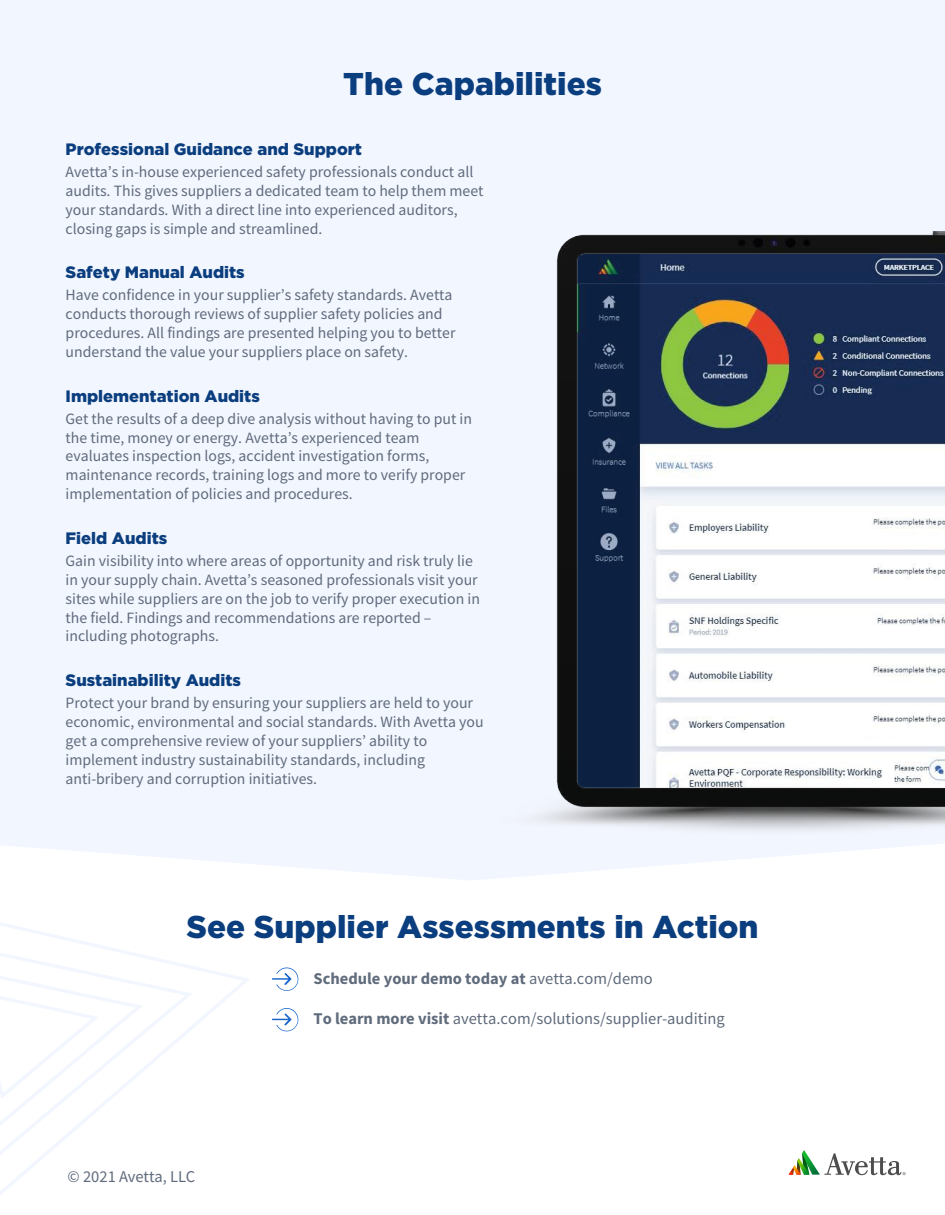
<style>
.page{position:relative;width:945px;height:1215px;background:#fff}
.page>*{position:absolute;margin:0;border:0;box-sizing:border-box;transform-origin:0 0}
.t1{font:900 31.5px "Gotham";color:#0b3e7e}
.t2{font:900 16.5px "Gotham";color:#0b3e7e}
.t3{font:16.5px "Source Sans Pro";color:#606b7c}
.t4{font:700 16.5px "Source Sans Pro";color:#606b7c}
.t5{font:15.75px/18.9px "Source Sans Pro";color:#606b7c}
.s1{font-weight:400}
.s2{font-weight:700}
</style>
<div class="page">
<div style="left:0;top:0;width:945px;height:880px;background:#f2f6ff"></div>
<svg style="left:272px;top:968px;width:26px;height:23px"></svg>
<svg style="left:272px;top:1008px;width:26px;height:23px"></svg>
<svg style="left:789px;top:1150px;width:117px;height:25px"></svg>
<svg style="left:0;top:923px;width:249px;height:272px"></svg>
<img style="left:485px;top:231px;width:460px;height:606px">
<h1 class="t1" style="left:343px;top:62px;width:260px">The Capabilities</h1>
<p class="t2" style="left:66px;top:138px;width:298px">Professional Guidance and Support</p>
<p class="t5" style="left:66px;top:162px;width:419px">Avetta’s in-house experienced safety professionals conduct all audits. This gives suppliers a dedicated team to help them meet your standards. With a direct line into experienced auditors, closing gaps is simple and streamlined.</p>
<p class="t2" style="left:66px;top:261px;width:181px">Safety Manual Audits</p>
<p class="t5" style="left:66px;top:286px;width:391px">Have confidence in your supplier’s safety standards. Avetta conducts thorough reviews of supplier safety policies and procedures. All findings are presented helping you to better understand the value your suppliers place on safety.</p>
<p class="t2" style="left:66px;top:385px;width:196px">Implementation Audits</p>
<p class="t5" style="left:66px;top:409px;width:408px">Get the results of a deep dive analysis without having to put in the time, money or energy. Avetta’s experienced team evaluates inspection logs, accident investigation forms, maintenance records, training logs and more to verify proper implementation of policies and procedures.</p>
<p class="t2" style="left:66px;top:527px;width:103px">Field Audits</p>
<p class="t5" style="left:66px;top:551px;width:416px">Gain visibility into where areas of opportunity and risk truly lie in your supply chain. Avetta’s seasoned professionals visit your sites while suppliers are on the job to verify proper execution in the field. Findings and recommendations are reported – including photographs.</p>
<p class="t2" style="left:66px;top:669px;width:177px">Sustainability Audits</p>
<p class="t5" style="left:66px;top:693px;width:420px">Protect your brand by ensuring your suppliers are held to your economic, environmental and social standards. With Avetta you get a comprehensive review of your suppliers’ ability to implement industry sustainability standards, including anti-bribery and corruption initiatives.</p>
<h1 class="t1" style="left:187px;top:905px;width:573px">See Supplier Assessments in Action</h1>
<p class="t3" style="left:68px;top:1166px;width:129px">© 2021 Avetta, LLC</p>
<p class="t4" style="left:314px;top:968px;width:341px">Schedule your demo today at <span class="s1">avetta.com/demo</span></p>
<p class="t3" style="left:314px;top:1008px;width:413px"><span class="s2">To learn more visit</span> avetta.com/solutions/supplier-auditing</p>
</div>
